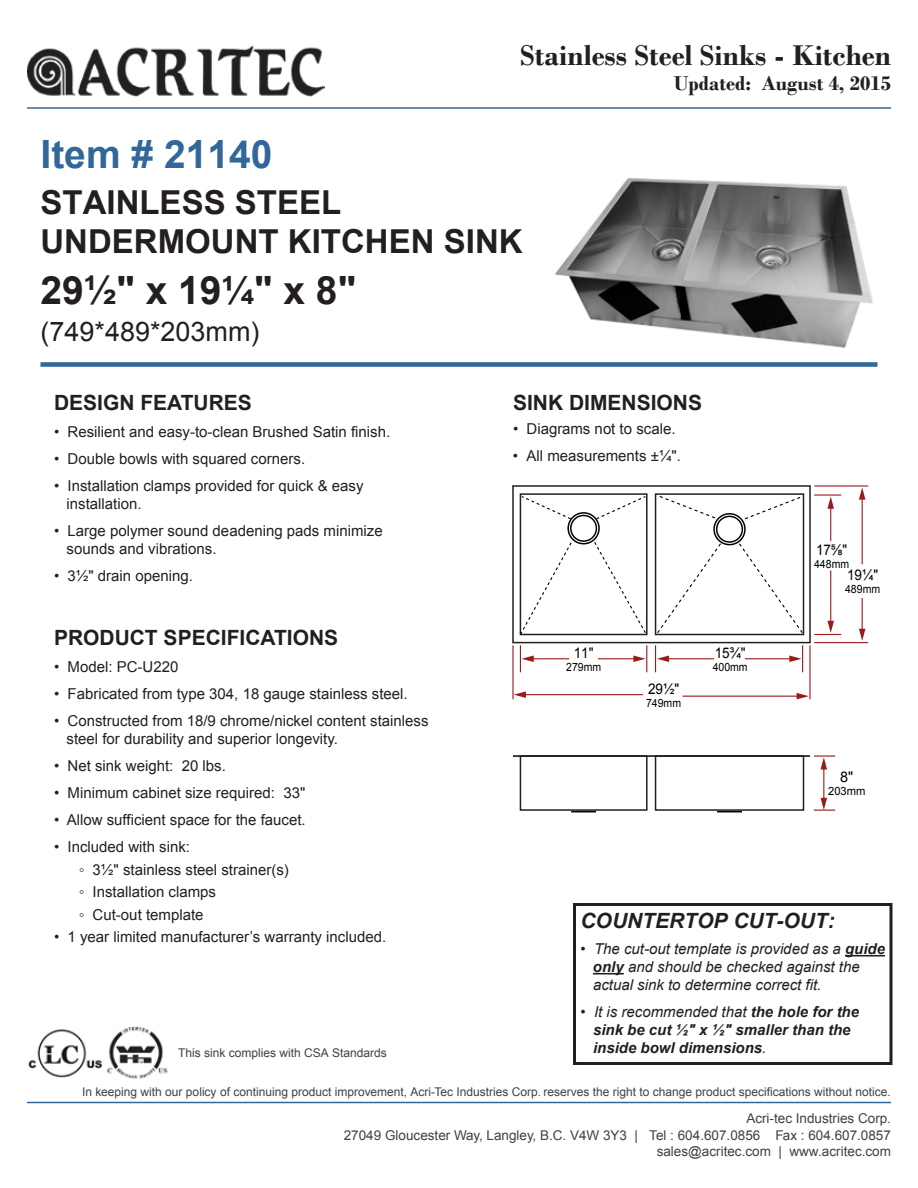
<style>
.page{position:relative;width:918px;height:1188px;background:#fff}
.page>*{position:absolute;margin:0;border:0;box-sizing:border-box;transform-origin:0 0}
.t1{font:700 39px "Arial";color:#231f20}
.t2{font:700 39px "Arial";color:#33679a}
.t3{font:700 33px/39.6px "Arial";color:#231f20}
.t4{font:700 30px "Bodoni";color:#231f20}
.t5{font:27px "Arial";color:#231f20}
.t6{font:700 21px "Arial";color:#231f20}
.t7{font:700 21px "Bodoni";color:#231f20}
.t8{font:italic 700 21px "Arial";color:#231f20}
.t9{font:15px/18px "Arial";color:#231f20}
.t10{font:italic 15px/18px "Arial";color:#231f20}
.t11{font:italic 700 15px/18px "Arial";color:#231f20}
.t12{font:14.7px "Arial";color:#010101;scale:.92 1}
.t13{font:14.7px "Arial";color:#010101}
.t14{font:13.5px/16.2px "Arial";color:#414042;text-align:right}
.t15{font:12px "Arial";color:#414042}
.t16{font:11.4px "Arial";color:#010101;scale:.92 1}
.t17{font:11.4px "Arial";color:#010101}
.s1{font-weight:700}
.s2{font-weight:400}
</style>
<div class="page">
<img style="left:27px;top:45px;width:297px;height:52px">
<hr style="left:27px;top:1102px;width:864px;height:1px;background:#33679a">
<hr style="left:27px;top:107px;width:864px;height:2px;background:#33679a">
<div style="left:40px;top:362px;width:838px;height:5px;background:#33679a"></div>
<img style="left:28px;top:1026px;width:140px;height:53px">
<hr style="left:845px;top:955px;width:40px;height:2px;background:#231f20">
<hr style="left:593px;top:973px;width:31px;height:2px;background:#231f20">
<div style="left:573px;top:903px;width:319px;height:162px;border:3px solid #231f20"></div>
<hr style="left:862px;top:497px;width:1px;height:67px;background:#991b1e">
<svg style="left:859px;top:487px;width:6px;height:13px"></svg>
<hr style="left:862px;top:598px;width:1px;height:33px;background:#991b1e">
<svg style="left:859px;top:629px;width:6px;height:12px"></svg>
<hr style="left:814px;top:485px;width:54px;height:2px;background:#991b1e">
<hr style="left:814px;top:642px;width:54px;height:1px;background:#991b1e">
<hr style="left:512px;top:645px;width:2px;height:54px;background:#991b1e">
<hr style="left:809px;top:645px;width:2px;height:54px;background:#991b1e">
<hr style="left:524px;top:694px;width:119px;height:1px;background:#991b1e">
<svg style="left:514px;top:691px;width:12px;height:7px"></svg>
<hr style="left:682px;top:696px;width:117px;height:1px;background:#991b1e">
<svg style="left:797px;top:693px;width:12px;height:6px"></svg>
<hr style="left:814px;top:755px;width:21px;height:2px;background:#991b1e">
<hr style="left:823px;top:767px;width:1px;height:33px;background:#991b1e">
<svg style="left:821px;top:757px;width:6px;height:12px"></svg>
<svg style="left:814px;top:798px;width:21px;height:13px"></svg>
<hr style="left:513px;top:755px;width:297px;height:2px;background:#010101">
<svg style="left:571px;top:811px;width:25px;height:1px"></svg>
<div style="left:512px;top:485px;width:299px;height:158px;border:2px solid #231f20"></div>
<svg style="left:714px;top:514px;width:31px;height:31px"></svg>
<div style="left:713px;top:513px;width:33px;height:32px;border:2px solid #010101;border-radius:50%"></div>
<div style="left:716px;top:516px;width:27px;height:27px;border:2px solid #010101;border-radius:50%"></div>
<hr style="left:814px;top:494px;width:27px;height:2px;background:#991b1e">
<hr style="left:830px;top:571px;width:1px;height:52px;background:#991b1e">
<svg style="left:814px;top:621px;width:27px;height:14px"></svg>
<hr style="left:830px;top:506px;width:1px;height:35px;background:#991b1e">
<svg style="left:827px;top:497px;width:7px;height:12px"></svg>
<svg style="left:568px;top:513px;width:31px;height:31px"></svg>
<div style="left:567px;top:512px;width:33px;height:32px;border:2px solid #010101;border-radius:50%"></div>
<div style="left:570px;top:515px;width:27px;height:27px;border:2px solid #010101;border-radius:50%"></div>
<hr style="left:532px;top:658px;width:37px;height:1px;background:#991b1e">
<svg style="left:520px;top:645px;width:14px;height:27px"></svg>
<hr style="left:598px;top:658px;width:38px;height:1px;background:#991b1e">
<svg style="left:633px;top:645px;width:14px;height:27px"></svg>
<hr style="left:667px;top:658px;width:47px;height:1px;background:#991b1e">
<svg style="left:655px;top:645px;width:14px;height:27px"></svg>
<hr style="left:745px;top:658px;width:47px;height:1px;background:#991b1e">
<svg style="left:789px;top:645px;width:14px;height:27px"></svg>
<div style="left:520px;top:755px;width:128px;height:56px;border:2px solid #231f20"></div>
<div style="left:655px;top:755px;width:149px;height:56px;border:2px solid #231f20"></div>
<svg style="left:717px;top:811px;width:25px;height:1px"></svg>
<div style="left:655px;top:493px;width:149px;height:142px;border:2px solid #231f20"></div>
<svg style="left:656px;top:540px;width:67px;height:94px"></svg>
<svg style="left:737px;top:540px;width:67px;height:94px"></svg>
<svg style="left:744px;top:495px;width:60px;height:25px"></svg>
<svg style="left:656px;top:494px;width:60px;height:25px"></svg>
<div style="left:520px;top:493px;width:128px;height:142px;border:2px solid #231f20"></div>
<svg style="left:519px;top:540px;width:55px;height:96px"></svg>
<svg style="left:592px;top:540px;width:55px;height:94px"></svg>
<svg style="left:595px;top:495px;width:52px;height:25px"></svg>
<svg style="left:520px;top:495px;width:52px;height:25px"></svg>
<img style="left:555px;top:178px;width:318px;height:170px">
<h3 class="t4" style="left:520px;top:37px;width:372px">Stainless Steel Sinks - Kitchen</h3>
<h3 class="t7" style="left:674px;top:70px;width:218px">Updated: August 4, 2015</h3>
<h1 class="t2" style="left:40px;top:129px;width:233px">Item # 21140</h1>
<h2 class="t3" style="left:40px;top:183px;width:484px">STAINLESS STEEL<br>UNDERMOUNT KITCHEN SINK</h2>
<h1 class="t1" style="left:40px;top:265px;width:317px">29½" x 19¼" x 8"</h1>
<h3 class="t5" style="left:40px;top:314px;width:221px">(749*489*203mm)</h3>
<h3 class="t6" style="left:54px;top:388px;width:199px">DESIGN FEATURES</h3>
<p class="t9" style="left:54px;top:422px;width:338px">• Resilient and easy-to-clean Brushed Satin finish.</p>
<p class="t9" style="left:54px;top:449px;width:253px">• Double bowls with squared corners.</p>
<p class="t9" style="left:67px;top:476px;width:299px;text-indent:-13px">• Installation clamps provided for quick &amp; easy installation.</p>
<p class="t9" style="left:67px;top:521px;width:318px;text-indent:-13px">• Large polymer sound deadening pads minimize sounds and vibrations.</p>
<p class="t9" style="left:54px;top:566px;width:140px">• 3½" drain opening.</p>
<h3 class="t6" style="left:513px;top:388px;width:191px">SINK DIMENSIONS</h3>
<p class="t9" style="left:513px;top:419px;width:164px">• Diagrams not to scale.</p>
<p class="t9" style="left:513px;top:446px;width:170px">• All measurements ±¼".</p>
<p class="t12" style="left:816px;top:540px;width:35px">17⅝"</p>
<p class="t16" style="left:814px;top:556px;width:40px">448mm</p>
<p class="t12" style="left:847px;top:565px;width:35px">19¼"</p>
<p class="t16" style="left:845px;top:581px;width:40px">489mm</p>
<h3 class="t6" style="left:54px;top:624px;width:286px">PRODUCT SPECIFICATIONS</h3>
<p class="t9" style="left:54px;top:658px;width:126px">• Model: PC-U220</p>
<p class="t9" style="left:54px;top:685px;width:355px">• Fabricated from type 304, 18 gauge stainless steel.</p>
<p class="t9" style="left:67px;top:712px;width:364px;text-indent:-13px">• Constructed from 18/9 chrome/nickel content stainless steel for durability and superior longevity.</p>
<p class="t9" style="left:54px;top:757px;width:173px">• Net sink weight: 20 lbs.</p>
<p class="t9" style="left:54px;top:784px;width:253px">• Minimum cabinet size required: 33"</p>
<p class="t9" style="left:54px;top:811px;width:253px">• Allow sufficient space for the faucet.</p>
<p class="t9" style="left:79px;top:836px;width:211px;line-height:22.5px;text-indent:-25px">• Included with sink:<br>◦ 3½" stainless steel strainer(s) ◦ Installation clamps<br>◦ Cut-out template</p>
<p class="t9" style="left:54px;top:928px;width:334px">• 1 year limited manufacturer’s warranty included.</p>
<p class="t15" style="left:178px;top:1045px;width:210px">This sink complies with CSA Standards</p>
<p class="t12" style="left:574px;top:643px;width:23px">11"</p>
<p class="t16" style="left:566px;top:659px;width:40px">279mm</p>
<p class="t12" style="left:648px;top:679px;width:35px">29½"</p>
<p class="t16" style="left:646px;top:695px;width:40px">749mm</p>
<p class="t12" style="left:715px;top:643px;width:35px">15¾"</p>
<p class="t16" style="left:713px;top:659px;width:40px">400mm</p>
<p class="t13" style="left:840px;top:767px;width:15px">8"</p>
<p class="t17" style="left:828px;top:783px;width:39px">203mm</p>
<h3 class="t8" style="left:580px;top:906px;width:256px">COUNTERTOP CUT-OUT:</h3>
<p class="t10" style="left:593px;top:940px;width:294px;text-indent:-12px">• The cut-out template is provided as a <span class="s1">guide only</span> and should be checked against the actual sink to determine correct fit.</p>
<p class="t11" style="left:593px;top:1003px;width:268px;text-indent:-13px"><span class="s2">• It is recommended that</span> the hole for the sink be cut ½" x ½" smaller than the inside bowl dimensions<span class="s2">.</span></p>
<p class="t15" style="left:82px;top:1084px;width:810px">In keeping with our policy of continuing product improvement, Acri-Tec Industries Corp. reserves the right to change product specifications without notice.</p>
<p class="t14" style="left:344px;top:1111px;width:549px">Acri-tec Industries Corp.<br>27049 Gloucester Way, Langley, B.C. V4W 3Y3 | Tel : 604.607.0856 Fax : 604.607.0857 sales@acritec.com | www.acritec.com</p>
</div>
